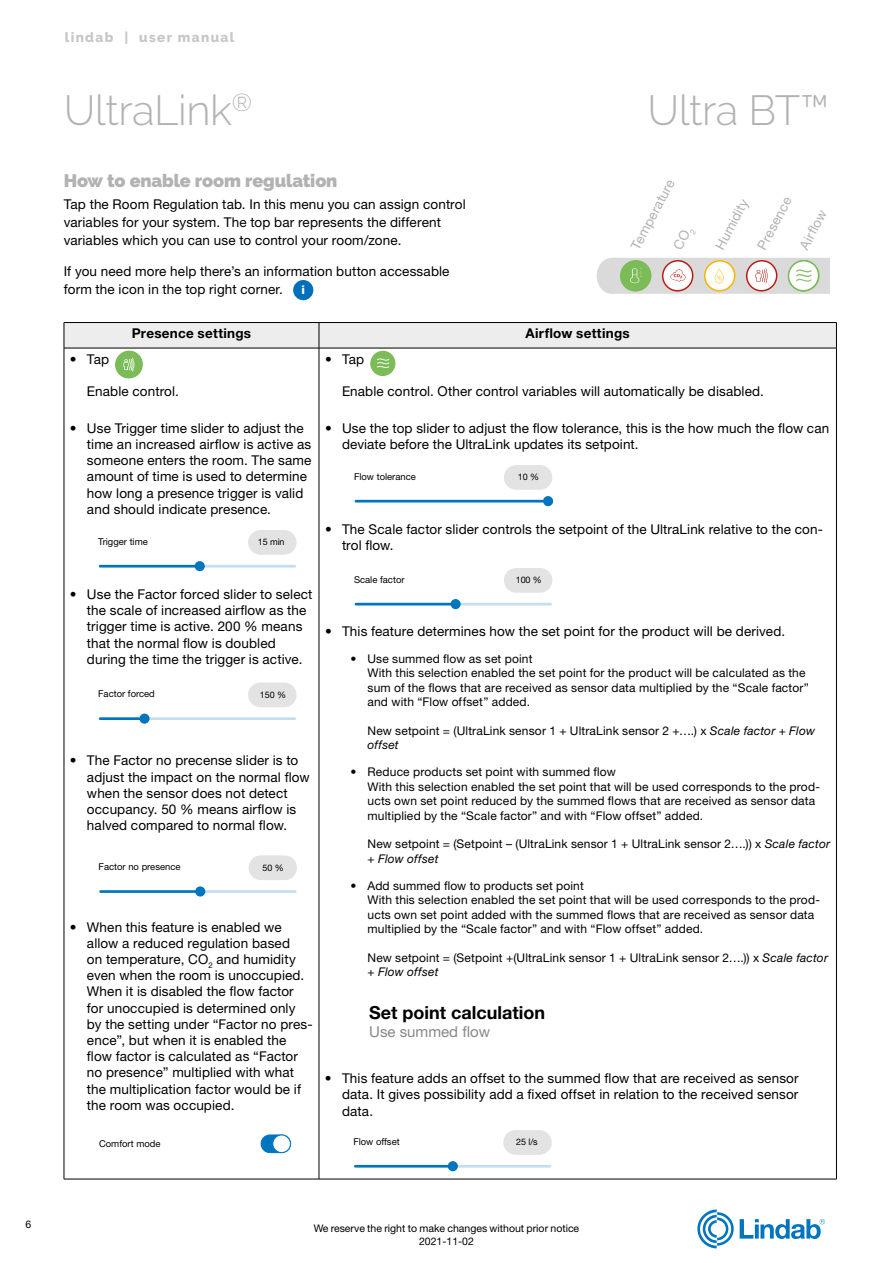
<style>
.page{position:relative;width:893px;height:1263px;background:#fff}
.page>*{position:absolute;margin:0;border:0;box-sizing:border-box;transform-origin:0 0}
.t1{font:300 42px "Raleway";letter-spacing:-.01em;color:#b3b2b2}
.t2{font:900 18px "Raleway";letter-spacing:-.005em;color:#b3b2b2}
.t3{font:700 18px "Helvetica Neue LT Pro";color:#000}
.t4{font:15px "Helvetica Neue LT Pro";color:#878787}
.t5{font:13.5px/16.2px "Helvetica Neue LT Pro";letter-spacing:.01em;color:#000}
.t6{font:13.5px "Helvetica Neue LT Pro";color:#b3b2b2}
.t7{font:700 13.5px "Helvetica Neue LT Pro";letter-spacing:.02em;color:#000}
.t8{font:800 13.5px "Raleway";letter-spacing:.1em;color:#c6c6c6}
.t9{font:12px/14.4px "Helvetica Neue LT Pro";letter-spacing:.015em;color:#000}
.t10{font:800 12px "Helvetica Neue LT Pro";color:#fff}
.t11{font:10.5px "Helvetica Neue LT Pro";color:#000}
.t12{font:9.45px "Helvetica Neue LT Pro";color:#000}
.t13{font:9px "Helvetica Neue LT Pro";letter-spacing:-.01em;color:#000}
.t14{font:7.5px "Helvetica Neue LT Pro";color:#000}
.s1{font-style:italic}
</style>
<div class="page">
<svg style="left:740px;top:1219px;width:85px;height:20px"></svg>
<svg style="left:697px;top:1209px;width:37px;height:39px"></svg>
<hr style="left:64px;top:348px;width:1px;height:831px;background:#000">
<hr style="left:319px;top:348px;width:1px;height:831px;background:#000">
<hr style="left:836px;top:348px;width:1px;height:831px;background:#000">
<hr style="left:64px;top:1179px;width:255px;height:1px;background:#000">
<hr style="left:319px;top:1179px;width:518px;height:1px;background:#000">
<svg style="left:64px;top:322px;width:773px;height:56px"></svg>
<svg style="left:596px;top:258px;width:233px;height:36px"></svg>
<div style="left:261px;top:1135px;width:30px;height:17px;background:#0075bf;border-radius:9px"></div>
<div style="left:261px;top:1135px;width:30px;height:18px;border:1px solid #0075bf;border-radius:9px"></div>
<div style="left:273px;top:1135px;width:17px;height:17px;background:#fff;border-radius:50%"></div>
<div style="left:273px;top:1135px;width:18px;height:18px;border:1px solid #0075bf;border-radius:50%"></div>
<div style="left:503px;top:1130px;width:49px;height:25px;background:#e3e3e3;border-radius:12px"></div>
<hr style="left:355px;top:1165px;width:97px;height:2px;background:#0075bf">
<hr style="left:452px;top:1165px;width:98px;height:2px;background:#c3def1">
<div style="left:448px;top:1161px;width:10px;height:10px;background:#0075bf;border-radius:50%"></div>
<div style="left:293px;top:280px;width:20px;height:20px;background:#006fb9;border-radius:50%"></div>
<div style="left:249px;top:855px;width:48px;height:25px;background:#e3e3e3;border-radius:12px"></div>
<hr style="left:101px;top:890px;width:96px;height:3px;background:#0075bf">
<hr style="left:200px;top:890px;width:95px;height:3px;background:#c3def1">
<div style="left:195px;top:886px;width:10px;height:10px;background:#0075bf;border-radius:50%"></div>
<div style="left:248px;top:682px;width:49px;height:25px;background:#e3e3e3;border-radius:12px"></div>
<hr style="left:100px;top:717px;width:42px;height:3px;background:#0075bf">
<hr style="left:146px;top:717px;width:149px;height:3px;background:#c3def1">
<div style="left:139px;top:713px;width:11px;height:11px;background:#0075bf;border-radius:50%"></div>
<div style="left:248px;top:530px;width:49px;height:25px;background:#e3e3e3;border-radius:12px"></div>
<hr style="left:100px;top:565px;width:97px;height:2px;background:#0075bf">
<hr style="left:199px;top:565px;width:96px;height:2px;background:#c3def1">
<div style="left:195px;top:561px;width:10px;height:10px;background:#0075bf;border-radius:50%"></div>
<div style="left:504px;top:568px;width:48px;height:25px;background:#e3e3e3;border-radius:12px"></div>
<hr style="left:356px;top:603px;width:96px;height:2px;background:#0075bf">
<hr style="left:455px;top:603px;width:96px;height:2px;background:#c3def1">
<div style="left:450px;top:599px;width:11px;height:10px;background:#0075bf;border-radius:50%"></div>
<div style="left:504px;top:465px;width:48px;height:25px;background:#e3e3e3;border-radius:12px"></div>
<hr style="left:356px;top:500px;width:189px;height:2px;background:#0075bf">
<div style="left:543px;top:496px;width:10px;height:10px;background:#0075bf;border-radius:50%"></div>
<p class="t11" style="left:26px;top:1218px;width:7px">6</p>
<p class="t8" style="left:65px;top:30px;width:171px">lindab | user manual</p>
<h1 class="t1" style="left:64px;top:85px;width:190px">UltraLink<sup>®</sup></h1>
<h1 class="t1" style="left:648px;top:85px;width:183px">Ultra BT™</h1>
<h2 class="t2" style="left:64px;top:170px;width:275px">How to enable room regulation</h2>
<p class="t5" style="left:64px;top:195px;width:403px;line-height:18px">Tap the Room Regulation tab. In this menu you can assign control variables for your system. The top bar represents the different variables which you can use to control your room/zone.</p>
<p class="t5" style="left:64px;top:262px;width:387px;line-height:18px">If you need more help there’s an information button accessable form the icon in the top right corner.</p>
<p class="t10" style="left:301px;top:283px;width:5px">i</p>
<p class="t6" style="left:627px;top:244px;width:79px;rotate:-62deg">Temperature</p>
<p class="t7" style="left:132px;top:325px;width:121px">Presence settings</p>
<p class="t7" style="left:526px;top:325px;width:106px">Airflow settings</p>
<p class="t6" style="left:712px;top:244px;width:56px;rotate:-62deg">Humidity</p>
<p class="t6" style="left:754px;top:244px;width:59px;rotate:-62deg">Presence</p>
<p class="t6" style="left:796px;top:244px;width:44px;rotate:-62deg">Airfl ow</p>
<p class="t5" style="left:70px;top:350px;width:41px">• Tap</p>
<p class="t5" style="left:87px;top:383px;width:93px">Enable control.</p>
<p class="t5" style="left:87px;top:419px;width:226px;text-indent:-17px">• Use Trigger time slider to adjust the time an increased airflow is active as someone enters the room. The same amount of time is used to determine how long a presence trigger is valid and should indicate presence.</p>
<p class="t12" style="left:98px;top:536px;width:51px">Trigger time</p>
<p class="t13" style="left:258px;top:536px;width:28px">15 min</p>
<p class="t5" style="left:87px;top:586px;width:227px;text-indent:-17px">• Use the Factor forced slider to select the scale of increased airflow as the trigger time is active. 200 % means that the normal flow is doubled during the time the trigger is active.</p>
<p class="t12" style="left:98px;top:688px;width:58px">Factor forced</p>
<p class="t13" style="left:260px;top:689px;width:28px">150 %</p>
<p class="t5" style="left:87px;top:752px;width:224px;text-indent:-17px">• The Factor no precense slider is to adjust the impact on the normal flow when the sensor does not detect occupancy. 50 % means airflow is halved compared to normal flow.</p>
<p class="t12" style="left:99px;top:861px;width:83px">Factor no presence</p>
<p class="t13" style="left:263px;top:862px;width:23px">50 %</p>
<p class="t5" style="left:87px;top:918px;width:227px;text-indent:-17px">• When this feature is enabled we allow a reduced regulation based<br>on temperature, CO<sub>2</sub> and humidity even when the room is unoccupied.<br>When it is disabled the flow factor for unoccupied is determined only by the setting under “Factor no pres&shy;ence”, but when it is enabled the flow factor is calculated as “Factor no presence” multiplied with what the multiplication factor would be if the room was occupied.</p>
<p class="t5" style="left:325px;top:350px;width:41px">• Tap</p>
<p class="t5" style="left:342px;top:383px;width:423px">Enable control. Other control variables will automatically be disabled.</p>
<p class="t5" style="left:342px;top:419px;width:489px;text-indent:-17px">• Use the top slider to adjust the flow tolerance, this is the how much the flow can deviate before the UltraLink updates its setpoint.</p>
<p class="t12" style="left:354px;top:471px;width:63px">Flow tolerance</p>
<p class="t13" style="left:518px;top:471px;width:23px">10 %</p>
<p class="t5" style="left:342px;top:521px;width:482px;text-indent:-17px">• The Scale factor slider controls the setpoint of the UltraLink relative to the con&shy;trol flow.</p>
<p class="t12" style="left:354px;top:574px;width:52px">Scale factor</p>
<p class="t13" style="left:516px;top:574px;width:28px">100 %</p>
<p class="t14" style="left:577px;top:624px;width:77px">ALLOWED DEVIATION</p>
<p class="t5" style="left:325px;top:622px;width:462px">• This feature determines how the set point for the product will be derived.</p>
<p class="t9" style="left:367px;top:651px;width:443px;text-indent:-17px">• Use summed flow as set point<br>With this selection enabled the set point for the product will be calculated as the sum of the flows that are received as sensor data multiplied by the “Scale factor” and with “Flow offset” added.</p>
<p class="t9" style="left:367px;top:723px;width:449px">New setpoint = (UltraLink sensor 1 + UltraLink sensor 2 +….) x <span class="s1">Scale factor + Flow offset</span></p>
<p class="t9" style="left:367px;top:765px;width:454px;text-indent:-17px">• Reduce products set point with summed flow<br>With this selection enabled the set point that will be used corresponds to the prod&shy;ucts own set point reduced by the summed flows that are received as sensor data multiplied by the “Scale factor” and with “Flow offset” added.</p>
<p class="t9" style="left:367px;top:837px;width:464px">New setpoint = (Setpoint – (UltraLink sensor 1 + UltraLink sensor 2….)) x <span class="s1">Scale factor + Flow offset</span></p>
<p class="t9" style="left:367px;top:878px;width:454px;text-indent:-17px">• Add summed flow to products set point<br>With this selection enabled the set point that will be used corresponds to the prod&shy;ucts own set point added with the summed flows that are received as sensor data multiplied by the “Scale factor” and with “Flow offset” added.</p>
<p class="t9" style="left:367px;top:950px;width:462px">New setpoint = (Setpoint +(UltraLink sensor 1 + UltraLink sensor 2….)) x <span class="s1">Scale factor + Flow offset</span></p>
<p class="t9" style="left:768px;top:719px;width:27px">50%</p>
<p class="t14" style="left:577px;top:795px;width:57px">SCALE FACTOR</p>
<p class="t9" style="left:768px;top:890px;width:28px">22°C</p>
<h2 class="t3" style="left:369px;top:1001px;width:177px">Set point calculation</h2>
<p class="t4" style="left:369px;top:1023px;width:122px">Use summed flow</p>
<p class="t5" style="left:342px;top:1070px;width:458px;text-align:justify;text-indent:-17px">• This feature adds an offset to the summed flow that are received as sensor data. It gives possibility add a fixed offset in relation to the received sensor data.</p>
<p class="t12" style="left:99px;top:1138px;width:63px">Comfort mode</p>
<p class="t12" style="left:353px;top:1136px;width:48px">Flow offset</p>
<p class="t13" style="left:516px;top:1136px;width:23px">25 l/s</p>
<p class="t11" style="left:314px;top:1222px;width:267px">We reserve the right to make changes without prior notice</p>
<p class="t11" style="left:419px;top:1235px;width:56px">2021-11-02</p>
</div>
